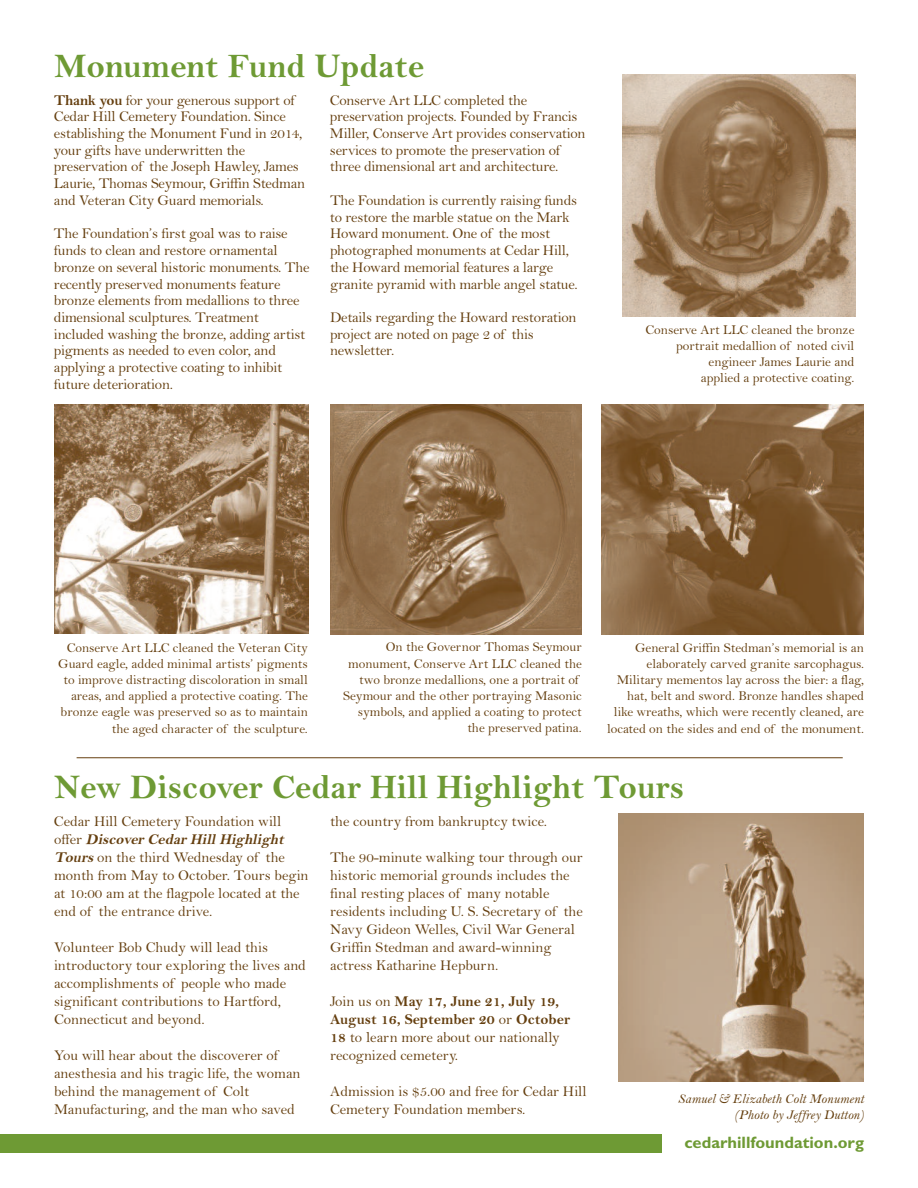
<style>
.page{position:relative;width:918px;height:1188px;background:#fff}
.page>*{position:absolute;margin:0;border:0;box-sizing:border-box;transform-origin:0 0}
.t1{font:34.5px "Bell MT Bold";color:#6e9a34}
.t2{font:700 16.5px "Gill Sans";color:#6e9a34}
.t3{font:15px/16.6px "Bell";letter-spacing:-.015em;color:#653f0f}
.t4{font:15px/18px "Bell MT Bold";color:#653f0f}
.t5{font:italic 15px "Bell MT Bold";color:#653f0f}
.t6{font:13.5px/16.2px "Bell";color:#653f0f;text-align:right}
.t7{font:13.5px/16.2px "Bell MT Italic";color:#653f0f;text-align:right}
.s1{font-family:"Bell MT Bold"}
.s2{font-family:"Bell";font-style:normal}
.s3{font-family:"Bell MT Bold";font-style:italic}
.s4{font-family:"Bell"}
</style>
<div class="page">
<div style="left:0;top:1134px;width:662px;height:18px;background:#6e9a34"></div>
<hr style="left:77px;top:757px;width:766px;height:1px;background:#653f0f">
<img style="left:619px;top:814px;width:245px;height:268px">
<img style="left:54px;top:405px;width:254px;height:228px">
<img style="left:330px;top:404px;width:251px;height:230px">
<img style="left:602px;top:404px;width:262px;height:230px">
<img style="left:623px;top:74px;width:232px;height:242px">
<h1 class="t1" style="left:54px;top:45px;width:372px">Monument Fund Update</h1>
<p class="t3" style="left:54px;top:91px;width:253px"><span class="s1">Thank you</span> for your generous support of Cedar Hill Cemetery Foundation. Since establishing the Monument Fund in 2014, your gifts have underwritten the preservation of the Joseph Hawley, James Laurie, Thomas Seymour, Griffin Stedman and Veteran City Guard memorials.</p>
<p class="t3" style="left:54px;top:225px;width:257px">The Foundation’s first goal was to raise funds to clean and restore ornamental bronze on several historic monuments. The recently preserved monuments feature bronze elements from medallions to three dimensional sculptures. Treatment included washing the bronze, adding artist pigments as needed to even color, and applying a protective coating to inhibit future deterioration.</p>
<p class="t3" style="left:330px;top:91px;width:257px">Conserve Art LLC completed the preservation projects. Founded by Francis Miller, Conserve Art provides conservation services to promote the preservation of three dimensional art and architecture.</p>
<p class="t3" style="left:330px;top:191px;width:249px">The Foundation is currently raising funds to restore the marble statue on the Mark Howard monument. One of the most photographed monuments at Cedar Hill, the Howard memorial features a large granite pyramid with marble angel statue.</p>
<p class="t3" style="left:330px;top:308px;width:248px">Details regarding the Howard restoration project are noted on page 2 of this newsletter.</p>
<p class="t6" style="left:646px;top:321px;width:210px">Conserve Art LLC cleaned the bronze portrait medallion of noted civil engineer James Laurie and<br>applied a protective coating.</p>
<p class="t6" style="left:58px;top:639px;width:251px">Conserve Art LLC cleaned the Veteran City Guard eagle, added minimal artists’ pigments to improve distracting discoloration in small areas, and applied a protective coating. The bronze eagle was preserved so as to maintain the aged character of the sculpture.</p>
<p class="t6" style="left:343px;top:639px;width:240px">On the Governor Thomas Seymour monument, Conserve Art LLC cleaned the two bronze medallions, one a portrait of Seymour and the other portraying Masonic symbols, and applied a coating to protect the preserved patina.</p>
<p class="t6" style="left:607px;top:639px;width:258px">General Griffin Stedman’s memorial is an elaborately carved granite sarcophagus.<br>Military mementos lay across the bier: a flag, hat, belt and sword. Bronze handles shaped like wreaths, which were recently cleaned, are located on the sides and end of the monument.</p>
<h1 class="t1" style="left:54px;top:766px;width:632px">New Discover Cedar Hill Highlight Tours</h1>
<p class="t3" style="left:54px;top:812px;width:229px">Cedar Hill Cemetery Foundation will</p>
<p class="t5" style="left:54px;top:830px;width:235px"><span class="s2">o ffe r</span> Discover Cedar Hill Highlight</p>
<p class="t3" style="left:54px;top:847px;width:256px;line-height:18px"><span class="s3">Tours</span>on the third Wednesday of the month from May to October. Tours begin at 10:00 am at the flagpole located at the end of the entrance drive.</p>
<p class="t3" style="left:54px;top:937px;width:253px;line-height:18px">Volunteer Bob Chudy will lead this introductory tour exploring the lives and accomplishments of people who made significant contributions to Hartford, Connecticut and beyond.</p>
<p class="t3" style="left:54px;top:1045px;width:248px;line-height:18px">You will hear about the discoverer of anesthesia and his tragic life, the woman behind the management of Colt Manufacturing, and the man who saved</p>
<p class="t3" style="left:330px;top:812px;width:219px">the country from bankruptcy twice.</p>
<p class="t3" style="left:330px;top:847px;width:254px;line-height:18px">The 90-minute walking tour through our historic memorial grounds includes the final resting places of many notable residents including U. S. Secretary of the Navy Gideon Welles, Civil War General Griffin Stedman and award-winning actress Katharine Hepburn.</p>
<p class="t4" style="left:330px;top:991px;width:242px"><span class="s4">Join us on</span> May 17, June 21, July 19,<br>August 16, September 20 <span class="s4">or</span> October</p>
<p class="t3" style="left:330px;top:1027px;width:231px;line-height:18px"><span class="s1">18</span> to learn more about our nationally recognized cemetery.</p>
<p class="t3" style="left:330px;top:1081px;width:258px;line-height:18px">Admission is $5.00 and free for Cedar Hill<br>Cemetery Foundation members.</p>
<p class="t7" style="left:678px;top:1090px;width:188px">Samuel &amp; Elizabeth Colt Monument (Photo by Jeffrey Dutton)</p>
<p class="t2" style="left:684px;top:1133px;width:181px">cedarhillfoundation.org</p>
</div>
